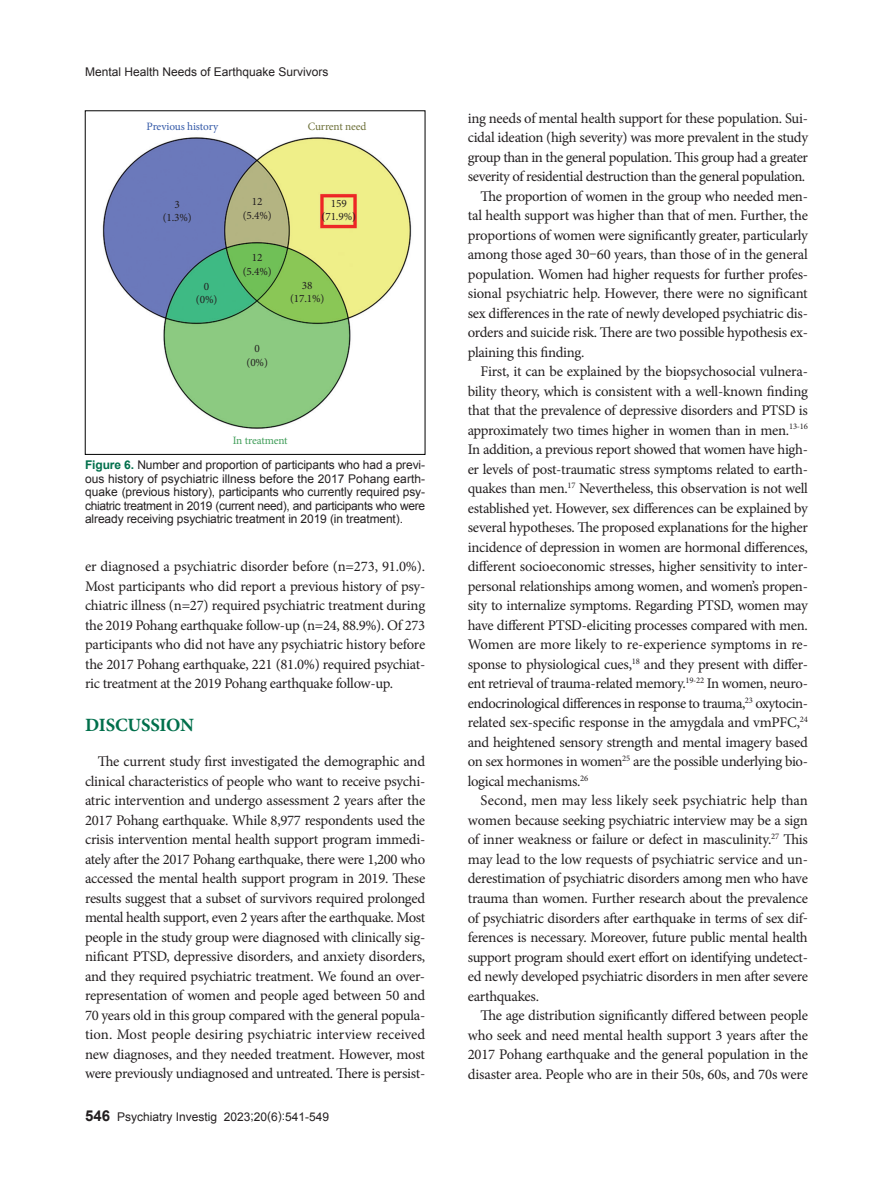
<style>
.page{position:relative;width:893px;height:1191px;background:#fff}
.page>*{position:absolute;margin:0;border:0;box-sizing:border-box;transform-origin:0 0}
.t1{font:700 18.75px "Minion Pro";letter-spacing:-.01em;color:#006f4b}
.t2{font:14.7px/19.5px "Minion Pro";letter-spacing:-.02em;color:#231f20;text-align:justify}
.t3{font:14.7px "Minion Pro";color:#231f20}
.t4{font:12px/13.5px "Arial";color:#231f20;text-align:justify}
.t5{font:11.25px/13.5px "Minion Pro";letter-spacing:-.01em;color:#231f20;text-align:center}
.t6{font:11.25px "Minion Pro";letter-spacing:-.015em;color:#355aa8}
.t7{font:11.25px "Minion Pro";letter-spacing:-.015em;color:#3f9d58}
.t8{font:11.25px "Minion Pro";letter-spacing:-.01em;color:#6e713a}
.s1{font-weight:700;color:#006f4b}
.s2{font-weight:700;font-size:15px}
</style>
<div class="page">
<img style="left:102px;top:137px;width:310px;height:292px">
<p class="t4" style="left:85px;top:65px;width:245px">Mental Health Needs of Earthquake Survivors</p>
<p class="t6" style="left:147px;top:119px;width:73px">Previous history</p>
<p class="t8" style="left:308px;top:119px;width:60px">Current need</p>
<p class="t5" style="left:163px;top:197px;width:31px">3 (1.3%)</p>
<p class="t5" style="left:243px;top:195px;width:31px">12 (5.4%)</p>
<p class="t5" style="left:243px;top:251px;width:31px">12 (5.4%)</p>
<p class="t5" style="left:196px;top:279px;width:23px">0 (0%)</p>
<p class="t5" style="left:247px;top:342px;width:23px">0 (0%)</p>
<p class="t5" style="left:322px;top:196px;width:36px">159 (71.9%)</p>
<p class="t5" style="left:290px;top:278px;width:36px">38 (17.1%)</p>
<p class="t7" style="left:233px;top:433px;width:57px">In treatment</p>
<p class="t4" style="left:85px;top:458px;width:342px"><span class="s1">Figure 6.</span> Number and proportion of participants who had a previ&shy;ous history of psychiatric illness before the 2017 Pohang earth&shy;quake (previous history), participants who currently required psy&shy;chiatric treatment in 2019 (current need), and participants who were already receiving psychiatric treatment in 2019 (in treatment).</p>
<p class="t2" style="left:85px;top:557px;width:342px">er diagnosed a psychiatric disorder before (n=273, 91.0%).<br>Most participants who did report a previous history of psy&shy;chiatric illness (n=27) required psychiatric treatment during the 2019 Pohang earthquake follow-up (n=24, 88.9%). Of 273 participants who did not have any psychiatric history before the 2017 Pohang earthquake, 221 (81.0%) required psychiat&shy;ric treatment at the 2019 Pohang earthquake follow-up.</p>
<p class="t1" style="left:85px;top:711px;width:110px">DISCUSSION</p>
<p class="t2" style="left:85px;top:752px;width:342px;text-indent:13px">The current study first investigated the demographic and clinical characteristics of people who want to receive psychi&shy;atric intervention and undergo assessment 2 years after the 2017 Pohang earthquake. While 8,977 respondents used the crisis intervention mental health support program immedi&shy;ately after the 2017 Pohang earthquake, there were 1,200 who accessed the mental health support program in 2019. These results suggest that a subset of survivors required prolonged mental health support, even 2 years after the earthquake. Most people in the study group were diagnosed with clinically sig&shy;nificant PTSD, depressive disorders, and anxiety disorders, and they required psychiatric treatment. We found an over&shy;representation of women and people aged between 50 and 70 years old in this group compared with the general popula&shy;tion. Most people desiring psychiatric interview received new diagnoses, and they needed treatment. However, most were previously undiagnosed and untreated. There is persist-</p>
<p class="t4" style="left:85px;top:1110px;width:246px"><span class="s2">546</span> Psychiatry Investig 2023;20(6):541-549</p>
<p class="t2" style="left:468px;top:108px;width:342px">ing needs of mental health support for these population. Sui-</p>
<p class="t2" style="left:468px;top:128px;width:342px">cidal ideation (high severity) was more prevalent in the study</p>
<p class="t2" style="left:468px;top:147px;width:342px">group than in the general population. This group had a greater</p>
<p class="t2" style="left:468px;top:167px;width:339px">severity of residential destruction than the general population.</p>
<p class="t2" style="left:480px;top:186px;width:329px">The proportion of women in the group who needed men-</p>
<p class="t2" style="left:468px;top:206px;width:342px">tal health support was higher than that of men. Further, the</p>
<p class="t2" style="left:468px;top:225px;width:342px">proportions of women were significantly greater, particularly</p>
<p class="t2" style="left:468px;top:245px;width:342px">among those aged 30–60 years, than those of in the general</p>
<p class="t2" style="left:468px;top:264px;width:342px">population. Women had higher requests for further profes-</p>
<p class="t2" style="left:468px;top:284px;width:342px">sional psychiatric help. However, there were no significant</p>
<p class="t2" style="left:468px;top:303px;width:342px">sex differences in the rate of newly developed psychiatric dis-</p>
<p class="t2" style="left:468px;top:323px;width:342px">orders and suicide risk. There are two possible hypothesis ex-</p>
<p class="t2" style="left:468px;top:342px;width:118px">plaining this finding.</p>
<p class="t2" style="left:480px;top:362px;width:329px">First, it can be explained by the biopsychosocial vulnera-</p>
<p class="t2" style="left:468px;top:381px;width:342px">bility theory, which is consistent with a well-known finding</p>
<p class="t2" style="left:468px;top:401px;width:342px">that that the prevalence of depressive disorders and PTSD is</p>
<p class="t2" style="left:468px;top:420px;width:342px">approximately two times higher in women than in men.<sup>13-16</sup></p>
<p class="t2" style="left:468px;top:440px;width:342px">In addition, a previous report showed that women have high-</p>
<p class="t2" style="left:468px;top:459px;width:342px">er levels of post-traumatic stress symptoms related to earth-</p>
<p class="t2" style="left:468px;top:479px;width:342px">quakes than men.<sup>17</sup> Nevertheless, this observation is not well</p>
<p class="t2" style="left:468px;top:498px;width:342px">established yet. However, sex differences can be explained by</p>
<p class="t2" style="left:468px;top:518px;width:342px">several hypotheses. The proposed explanations for the higher</p>
<p class="t2" style="left:468px;top:537px;width:342px">incidence of depression in women are hormonal differences,</p>
<p class="t2" style="left:468px;top:557px;width:342px">different socioeconomic stresses, higher sensitivity to inter-</p>
<p class="t2" style="left:468px;top:576px;width:342px">personal relationships among women, and women’s propen-</p>
<p class="t2" style="left:468px;top:596px;width:342px">sity to internalize symptoms. Regarding PTSD, women may</p>
<p class="t2" style="left:468px;top:615px;width:342px">have different PTSD-eliciting processes compared with men.</p>
<p class="t2" style="left:468px;top:635px;width:342px">Women are more likely to re-experience symptoms in re-</p>
<p class="t2" style="left:468px;top:654px;width:342px">sponse to physiological cues,<sup>18</sup> and they present with differ-</p>
<p class="t2" style="left:468px;top:674px;width:342px">ent retrieval of trauma-related memory.<sup>19-22</sup> In women, neuro-</p>
<p class="t2" style="left:468px;top:693px;width:342px">endocrinological differences in response to trauma,<sup>23</sup> oxytocin-</p>
<p class="t2" style="left:468px;top:713px;width:342px">related sex-specific response in the amygdala and vmPFC,<sup>24</sup></p>
<p class="t2" style="left:468px;top:732px;width:342px">and heightened sensory strength and mental imagery based</p>
<p class="t2" style="left:468px;top:752px;width:342px">on sex hormones in women<sup>25</sup> are the possible underlying bio-</p>
<p class="t2" style="left:468px;top:771px;width:122px">logical mechanisms.<sup>26</sup></p>
<p class="t3" style="left:480px;top:791px;width:329px">Second, men may less likely seek psychiatric help than</p>
<p class="t2" style="left:468px;top:810px;width:342px">women because seeking psychiatric interview may be a sign</p>
<p class="t2" style="left:468px;top:830px;width:342px">of inner weakness or failure or defect in masculinity.<sup>27</sup> This</p>
<p class="t2" style="left:468px;top:849px;width:342px">may lead to the low requests of psychiatric service and un-</p>
<p class="t2" style="left:468px;top:869px;width:342px">derestimation of psychiatric disorders among men who have</p>
<p class="t2" style="left:468px;top:888px;width:342px">trauma than women. Further research about the prevalence</p>
<p class="t2" style="left:468px;top:908px;width:342px">of psychiatric disorders after earthquake in terms of sex dif-</p>
<p class="t2" style="left:468px;top:927px;width:342px">ferences is necessary. Moreover, future public mental health</p>
<p class="t2" style="left:468px;top:947px;width:342px">support program should exert effort on identifying undetect-</p>
<p class="t2" style="left:468px;top:966px;width:342px">ed newly developed psychiatric disorders in men after severe</p>
<p class="t2" style="left:468px;top:986px;width:73px">earthquakes.</p>
<p class="t2" style="left:480px;top:1005px;width:329px">The age distribution significantly differed between people</p>
<p class="t2" style="left:468px;top:1025px;width:342px">who seek and need mental health support 3 years after the</p>
<p class="t2" style="left:468px;top:1044px;width:342px">2017 Pohang earthquake and the general population in the</p>
<p class="t2" style="left:468px;top:1064px;width:342px">disaster area. People who are in their 50s, 60s, and 70s were</p>
</div>
